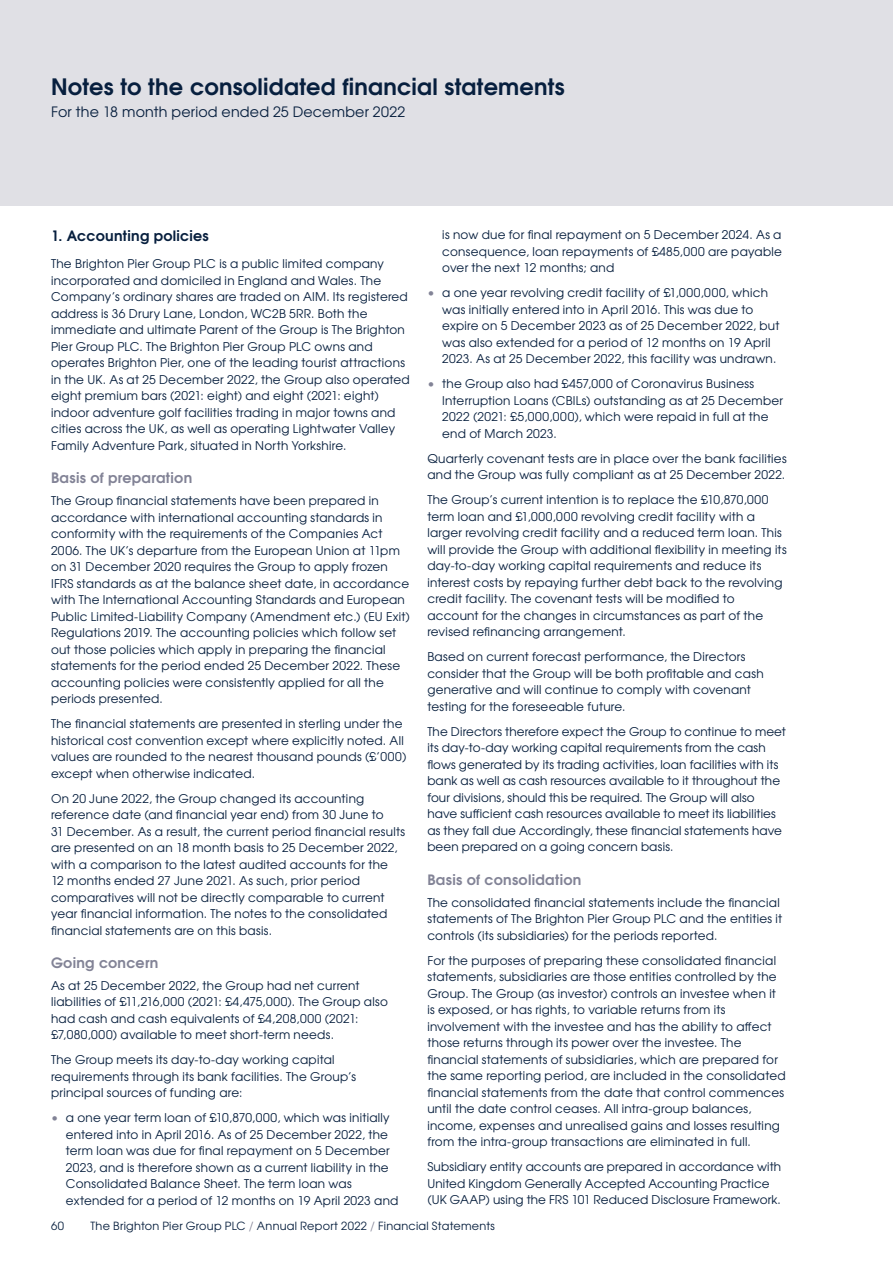
<style>
.page{position:relative;width:893px;height:1263px;background:#fff}
.page>*{position:absolute;margin:0;border:0;box-sizing:border-box;transform-origin:0 0}
.t1{font:700 22.5px "Te X Gyre Adventor";letter-spacing:.01em;color:#071f3e}
.t2{font:700 14.25px "Te X Gyre Adventor";letter-spacing:.025em;color:#828396}
.t3{font:14.25px "Te X Gyre Adventor";letter-spacing:.015em;color:#071f3e}
.t4{font:700 14.25px "Te X Gyre Adventor";letter-spacing:.02em;color:#071f3e}
.t5{font:12px/16.5px "Te X Gyre Adventor";letter-spacing:.02em;color:#071f3e}
.t6{font:11.25px "Te X Gyre Adventor";letter-spacing:.025em;color:#071f3e}
.s1{color:#828396}
</style>
<div class="page">
<div style="left:0;top:0;width:893px;height:206px;background:#e0e0e5"></div>
<h1 class="t1" style="left:51px;top:67px;width:515px">Notes to the consolidated financial statements</h1>
<p class="t3" style="left:51px;top:101px;width:356px">For the 18 month period ended 25 December 2022</p>
<p class="t4" style="left:51px;top:224px;width:159px">1. Accounting policies</p>
<p class="t5" style="left:51px;top:255px;width:360px">The Brighton Pier Group PLC is a public limited company incorporated and domiciled in England and Wales. The Company’s ordinary shares are traded on AIM. Its registered address is 36 Drury Lane, London, WC2B 5RR. Both the immediate and ultimate Parent of the Group is The Brighton Pier Group PLC. The Brighton Pier Group PLC owns and operates Brighton Pier, one of the leading tourist attractions in the UK. As at 25 December 2022, the Group also operated eight premium bars (2021: eight) and eight (2021: eight) indoor adventure golf facilities trading in major towns and cities across the UK, as well as operating Lightwater Valley Family Adventure Park, situated in North Yorkshire.</p>
<p class="t2" style="left:51px;top:466px;width:143px">Basis of preparation</p>
<p class="t5" style="left:51px;top:492px;width:360px">The Group financial statements have been prepared in accordance with international accounting standards in conformity with the requirements of the Companies Act 2006. The UK’s departure from the European Union at 11pm on 31 December 2020 requires the Group to apply frozen IFRS standards as at the balance sheet date, in accordance with The International Accounting Standards and European Public Limited-Liability Company (Amendment etc.) (EU Exit)<br>Regulations 2019. The accounting policies which follow set out those policies which apply in preparing the financial statements for the period ended 25 December 2022. These accounting policies were consistently applied for all the periods presented.</p>
<p class="t5" style="left:51px;top:715px;width:357px">The financial statements are presented in sterling under the historical cost convention except where explicitly noted. All values are rounded to the nearest thousand pounds (£’000) except when otherwise indicated.</p>
<p class="t5" style="left:51px;top:789px;width:356px">On 20 June 2022, the Group changed its accounting reference date (and financial year end) from 30 June to<br>31 December. As a result, the current period financial results are presented on an 18 month basis to 25 December 2022, with a comparison to the latest audited accounts for the<br>12 months ended 27 June 2021. As such, prior period comparatives will not be directly comparable to current year financial information. The notes to the consolidated financial statements are on this basis.</p>
<p class="t2" style="left:51px;top:950px;width:109px">Going concern</p>
<p class="t5" style="left:51px;top:976px;width:338px">As at 25 December 2022, the Group had net current liabilities of £11,216,000 (2021: £4,475,000). The Group also had cash and cash equivalents of £4,208,000 (2021: £7,080,000) available to meet short-term needs.</p>
<p class="t5" style="left:51px;top:1051px;width:307px">The Group meets its day-to-day working capital requirements through its bank facilities. The Group’s principal sources of funding are:</p>
<p class="t5" style="left:66px;top:1109px;width:334px;text-indent:-15px"><span class="s1">•</span> a one year term loan of £10,870,000, which was initially entered into in April 2016. As of 25 December 2022, the term loan was due for final repayment on 5 December 2023, and is therefore shown as a current liability in the Consolidated Balance Sheet. The term loan was extended for a period of 12 months on 19 April 2023 and</p>
<p class="t5" style="left:442px;top:226px;width:341px;text-align:justify">is now due for final repayment on 5 December 2024. As a consequence, loan repayments of £485,000 are payable over the next 12 months; and</p>
<p class="t5" style="left:442px;top:284px;width:339px;text-indent:-15px"><span class="s1">•</span> a one year revolving credit facility of £1,000,000, which was initially entered into in April 2016. This was due to expire on 5 December 2023 as of 25 December 2022, but was also extended for a period of 12 months on 19 April 2023. As at 25 December 2022, this facility was undrawn.</p>
<p class="t5" style="left:442px;top:375px;width:342px;text-indent:-15px"><span class="s1">•</span> the Group also had £457,000 of Coronavirus Business Interruption Loans (CBILs) outstanding as at 25 December 2022 (2021: £5,000,000), which were repaid in full at the end of March 2023.</p>
<p class="t5" style="left:427px;top:449px;width:361px">Quarterly covenant tests are in place over the bank facilities and the Group was fully compliant as at 25 December 2022.</p>
<p class="t5" style="left:427px;top:491px;width:361px">The Group’s current intention is to replace the £10,870,000 term loan and £1,000,000 revolving credit facility with a larger revolving credit facility and a reduced term loan. This will provide the Group with additional flexibility in meeting its day-to-day working capital requirements and reduce its interest costs by repaying further debt back to the revolving credit facility. The covenant tests will be modified to account for the changes in circumstances as part of the revised refinancing arrangement.</p>
<p class="t5" style="left:427px;top:648px;width:338px">Based on current forecast performance, the Directors consider that the Group will be both profitable and cash generative and will continue to comply with covenant testing for the foreseeable future.</p>
<p class="t5" style="left:427px;top:722px;width:360px">The Directors therefore expect the Group to continue to meet its day-to-day working capital requirements from the cash flows generated by its trading activities, loan facilities with its bank as well as cash resources available to it throughout the four divisions, should this be required. The Group will also have sufficient cash resources available to meet its liabilities as they fall due Accordingly, these financial statements have been prepared on a going concern basis.</p>
<p class="t2" style="left:427px;top:867px;width:156px">Basis of consolidation</p>
<p class="t5" style="left:427px;top:893px;width:356px">The consolidated financial statements include the financial statements of The Brighton Pier Group PLC and the entities it controls (its subsidiaries) for the periods reported.</p>
<p class="t5" style="left:427px;top:951px;width:360px">For the purposes of preparing these consolidated financial statements, subsidiaries are those entities controlled by the Group. The Group (as investor) controls an investee when it is exposed, or has rights, to variable returns from its involvement with the investee and has the ability to affect those returns through its power over the investee. The financial statements of subsidiaries, which are prepared for the same reporting period, are included in the consolidated financial statements from the date that control commences until the date control ceases. All intra-group balances, income, expenses and unrealised gains and losses resulting from the intra-group transactions are eliminated in full.</p>
<p class="t5" style="left:427px;top:1158px;width:355px">Subsidiary entity accounts are prepared in accordance with<br>United Kingdom Generally Accepted Accounting Practice (UK GAAP) using the FRS 101 Reduced Disclosure Framework.</p>
<p class="t6" style="left:51px;top:1216px;width:14px">60</p>
<p class="t6" style="left:91px;top:1216px;width:406px">The Brighton Pier Group PLC <span class="s1">/</span> Annual Report 2022 <span class="s1">/</span> Financial Statements</p>
</div>
